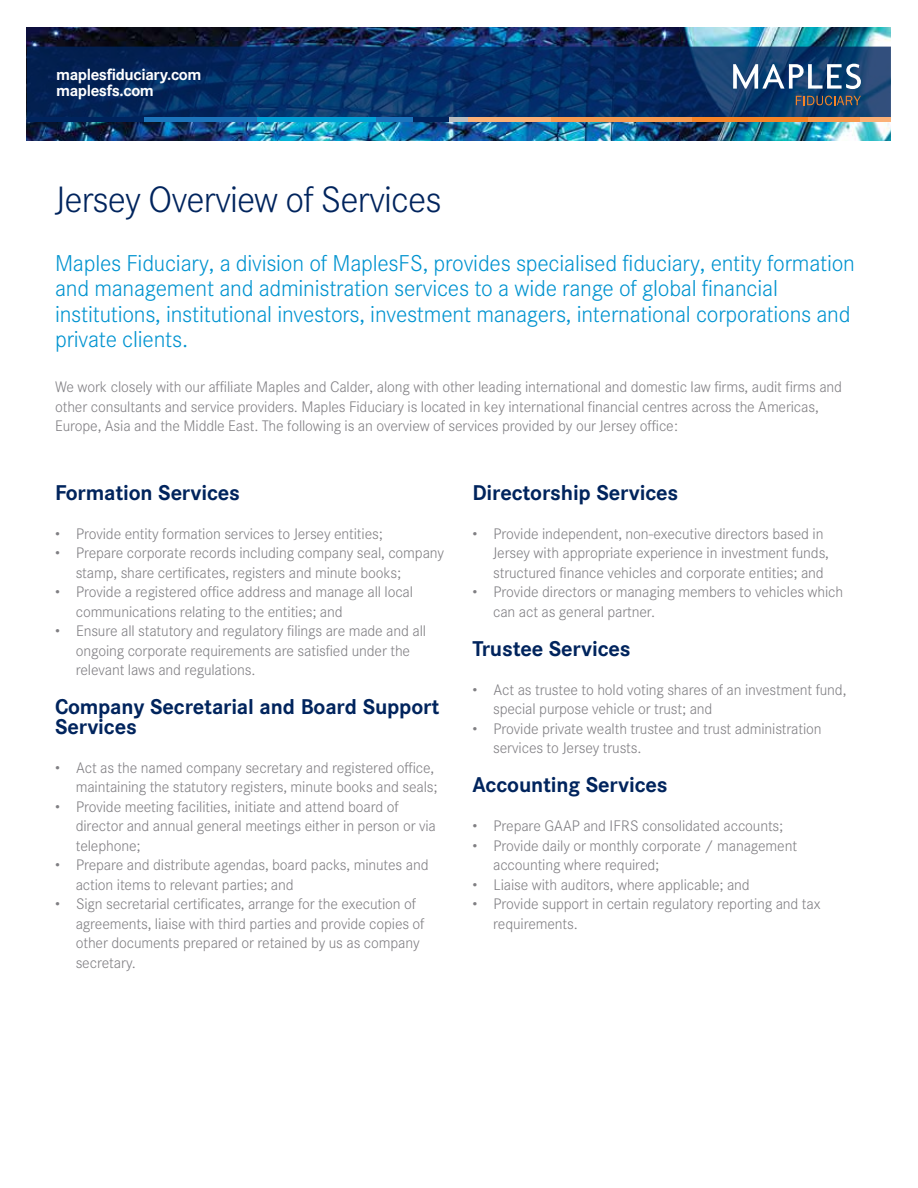
<style>
.page{position:relative;width:918px;height:1188px;background:#fff}
.page>*{position:absolute;margin:0;border:0;box-sizing:border-box;transform-origin:0 0}
.t1{font:300 36px "Corporate SBQ";letter-spacing:-.025em;color:#00245d}
.t2{font:300 22.5px/25.5px "Corporate SBQ";letter-spacing:-.01em;color:#0093d0}
.t3{font:700 21px/19.5px "Corporate SBQ";letter-spacing:-.01em;color:#00245d}
.t4{font:700 15.75px/16.5px "Corporate SBQ";letter-spacing:-.025em;color:#fff}
.t5{font:300 15px/19.5px "Corporate SBQ";letter-spacing:-.01em;color:#807f83}
</style>
<div class="page">
<img style="left:27px;top:28px;width:864px;height:113px">
<svg style="left:27px;top:47px;width:864px;height:71px;background:#093165"></svg>
<svg style="left:733px;top:64px;width:128px;height:25px"></svg>
<svg style="left:796px;top:96px;width:65px;height:9px"></svg>
<hr style="left:27px;top:118px;width:187px;height:4px;background:#00245d">
<hr style="left:144px;top:118px;width:113px;height:4px;background:#1c75bc">
<hr style="left:257px;top:118px;width:120px;height:4px;background:#00a1d7">
<hr style="left:692px;top:118px;width:117px;height:4px;background:#f68426">
<hr style="left:859px;top:118px;width:32px;height:4px;background:#fbb177">
<hr style="left:808px;top:118px;width:51px;height:4px;background:#f89a4f">
<hr style="left:461px;top:118px;width:91px;height:4px;background:#fbb177">
<hr style="left:552px;top:118px;width:140px;height:4px;background:#f89a4f">
<hr style="left:413px;top:118px;width:36px;height:4px;background:#00245d">
<hr style="left:377px;top:118px;width:36px;height:4px;background:#1c75bc">
<hr style="left:449px;top:118px;width:19px;height:4px;background:#bcbec0">
<p class="t4" style="left:56px;top:68px;width:147px">maplesfiduciary.com maplesfs.com</p>
<h1 class="t1" style="left:55px;top:185px;width:388px">Jersey Overview of Services</h1>
<p class="t2" style="left:55px;top:252px;width:801px">Maples Fiduciary, a division of MaplesFS, provides specialised fiduciary, entity formation and management and administration services to a wide range of global financial institutions, institutional investors, investment managers, international corporations and private clients.</p>
<p class="t5" style="left:55px;top:378px;width:789px">We work closely with our affiliate Maples and Calder, along with other leading international and domestic law firms, audit firms and other consultants and service providers. Maples Fiduciary is located in key international financial centres across the Americas,<br>Europe, Asia and the Middle East. The following is an overview of services provided by our Jersey office:</p>
<h3 class="t3" style="left:55px;top:485px;width:187px">Formation Services</h3>
<p class="t5" style="left:55px;top:525px;width:329px">• Provide entity formation services to Jersey entities;</p>
<p class="t5" style="left:76px;top:545px;width:370px;text-indent:-21px">• Prepare corporate records including company seal, company stamp, share certificates, registers and minute books;</p>
<p class="t5" style="left:76px;top:584px;width:339px;text-indent:-21px">• Provide a registered office address and manage all local communications relating to the entities; and</p>
<p class="t5" style="left:76px;top:623px;width:352px;text-indent:-21px">• Ensure all statutory and regulatory filings are made and all ongoing corporate requirements are satisfied under the relevant laws and regulations.</p>
<h3 class="t3" style="left:55px;top:699px;width:386px">Company Secretarial and Board Support<br>Services</h3>
<p class="t5" style="left:55px;top:759px;width:384px;text-align:right">• Act as the named company secretary and registered office, maintaining the statutory registers, minute books and seals;</p>
<p class="t5" style="left:76px;top:798px;width:362px;text-indent:-21px">• Provide meeting facilities, initiate and attend board of director and annual general meetings either in person or via telephone;</p>
<p class="t5" style="left:76px;top:857px;width:354px;text-indent:-21px">• Prepare and distribute agendas, board packs, minutes and action items to relevant parties; and</p>
<p class="t5" style="left:76px;top:896px;width:350px;text-indent:-21px">• Sign secretarial certificates, arrange for the execution of agreements, liaise with third parties and provide copies of other documents prepared or retained by us as company secretary.</p>
<h3 class="t3" style="left:472px;top:485px;width:207px">Directorship Services</h3>
<p class="t5" style="left:493px;top:525px;width:337px;text-indent:-21px">• Provide independent, non-executive directors based in<br>Jersey with appropriate experience in investment funds, structured finance vehicles and corporate entities; and</p>
<p class="t5" style="left:493px;top:584px;width:352px;text-indent:-21px">• Provide directors or managing members to vehicles which can act as general partner.</p>
<h3 class="t3" style="left:472px;top:641px;width:160px">Trustee Services</h3>
<p class="t5" style="left:493px;top:681px;width:355px;text-indent:-21px">• Act as trustee to hold voting shares of an investment fund, special purpose vehicle or trust; and</p>
<p class="t5" style="left:493px;top:720px;width:330px;text-indent:-21px">• Provide private wealth trustee and trust administration services to Jersey trusts.</p>
<h3 class="t3" style="left:472px;top:777px;width:197px">Accounting Services</h3>
<p class="t5" style="left:472px;top:818px;width:312px">• Prepare GAAP and IFRS consolidated accounts;</p>
<p class="t5" style="left:493px;top:837px;width:305px;text-indent:-21px">• Provide daily or monthly corporate / management accounting where required;</p>
<p class="t5" style="left:472px;top:876px;width:279px">• Liaise with auditors, where applicable; and</p>
<p class="t5" style="left:493px;top:896px;width:329px;text-indent:-21px">• Provide support in certain regulatory reporting and tax requirements.</p>
</div>
